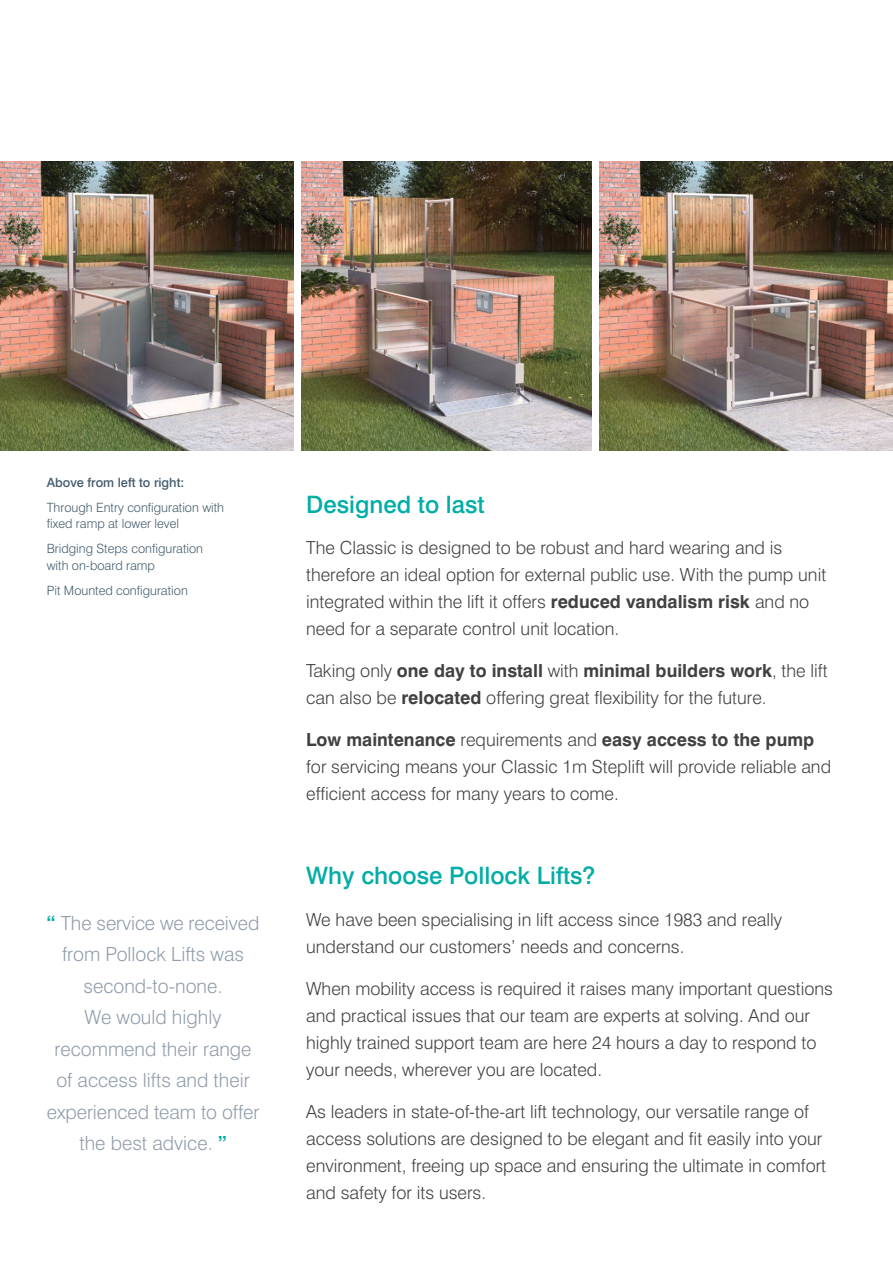
<style>
.page{position:relative;width:893px;height:1263px;background:#fff}
.page>*{position:absolute;margin:0;border:0;box-sizing:border-box;transform-origin:0 0}
.t1{font:500 24px "Swiss 721 BT";color:#00ada7}
.t2{font:300 19.5px/31.5px "Swiss 721 BT";color:#919dab;text-align:center}
.t3{font:300 18px/27px "Swiss 721 BT";color:#414042}
.t4{font:300 12.75px/16.5px "Swiss 721 BT";color:#445c6d}
.t5{font:500 12.75px "Swiss 721 BT";color:#445c6d}
.s1{font-weight:700;color:#00ada7}
.s2{font-weight:700}
</style>
<div class="page">
<hr style="left:892px;top:0;width:1px;height:1263px;background:#445c6d">
<img style="left:0;top:162px;width:293px;height:289px">
<img style="left:302px;top:162px;width:289px;height:289px">
<img style="left:600px;top:162px;width:293px;height:289px">
<p class="t5" style="left:47px;top:474px;width:139px">Above from left to right:</p>
<p class="t4" style="left:47px;top:499px;width:179px">Through Entry configuration with fixed ramp at lower level</p>
<p class="t4" style="left:47px;top:540px;width:158px">Bridging Steps configuration with on-board ramp</p>
<p class="t4" style="left:47px;top:582px;width:143px">Pit Mounted configuration</p>
<p class="t2" style="left:47px;top:907px;width:214px"><span class="s1">“</span> The service we received from Pollock Lifts was second-to-none.<br>We would highly recommend their range of access lifts and their experienced team to offer the best advice. <span class="s1">”</span></p>
<h1 class="t1" style="left:306px;top:489px;width:180px">Designed to last</h1>
<p class="t3" style="left:306px;top:534px;width:522px">The Classic is designed to be robust and hard wearing and is therefore an ideal option for external public use. With the pump unit integrated within the lift it offers <span class="s2">reduced vandalism risk</span> and no need for a separate control unit location.</p>
<p class="t3" style="left:306px;top:657px;width:523px">Taking only <span class="s2">one day to install</span> with <span class="s2">minimal builders work</span>, the lift can also be <span class="s2">relocated</span> offering great flexibility for the future.</p>
<p class="t3" style="left:306px;top:726px;width:526px"><span class="s2">Low maintenance</span> requirements and <span class="s2">easy access to the pump </span>for servicing means your Classic 1m Steplift will provide reliable and efficient access for many years to come.</p>
<h1 class="t1" style="left:306px;top:861px;width:291px">Why choose Pollock Lifts?</h1>
<p class="t3" style="left:306px;top:906px;width:478px">We have been specialising in lift access since 1983 and really understand our customers’ needs and concerns.</p>
<p class="t3" style="left:306px;top:975px;width:528px">When mobility access is required it raises many important questions and practical issues that our team are experts at solving. And our highly trained support team are here 24 hours a day to respond to your needs, wherever you are located.</p>
<p class="t3" style="left:306px;top:1098px;width:521px">As leaders in state-of-the-art lift technology, our versatile range of access solutions are designed to be elegant and fit easily into your environment, freeing up space and ensuring the ultimate in comfort and safety for its users.</p>
</div>
